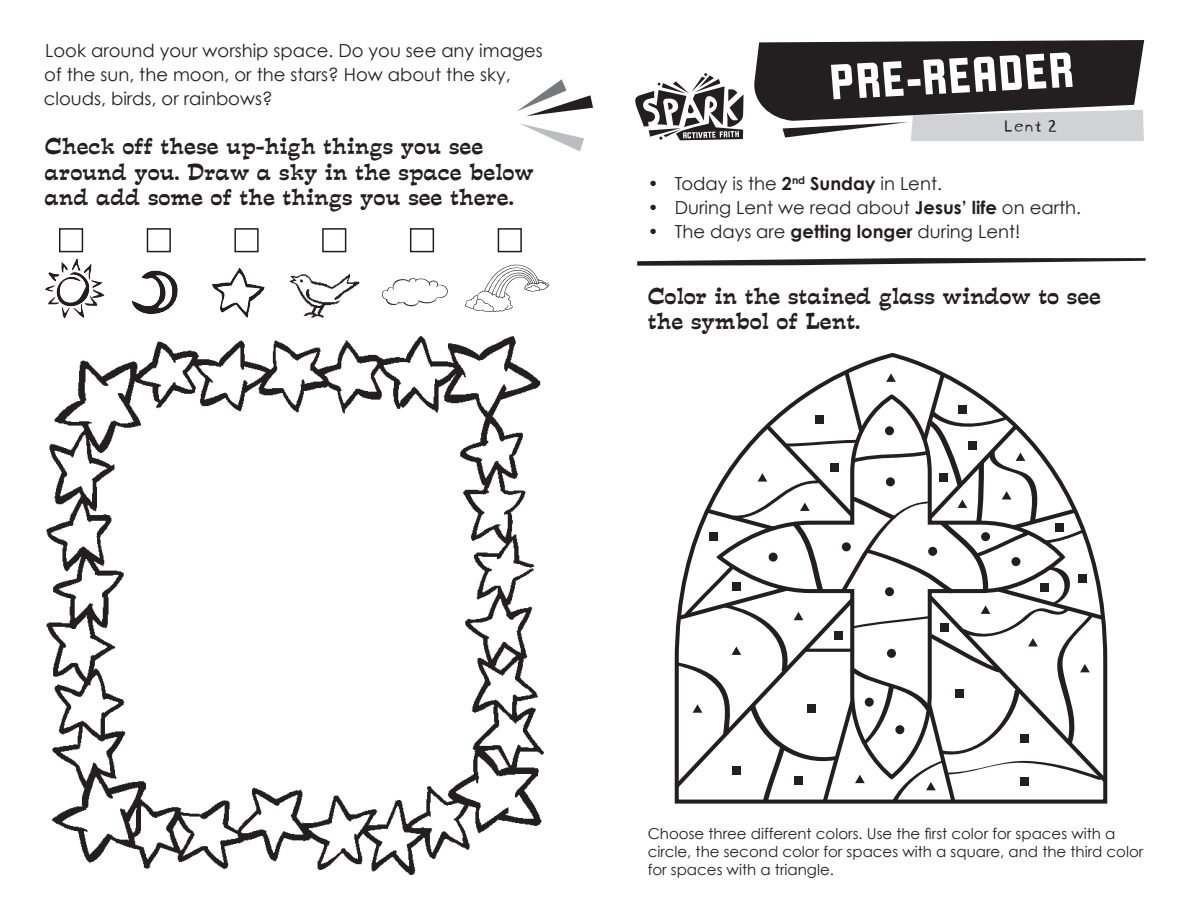
<style>
.page{position:relative;width:1188px;height:918px;background:#fff}
.page>*{position:absolute;margin:0;border:0;box-sizing:border-box;transform-origin:0 0}
.t1{font:54px "Liquorstore";color:#fff}
.t2{font:21px/25.5px "Estro Font";color:#231f20}
.t3{font:18px/24px "Century Gothic";color:#231f20}
.t4{font:18px "Blockhead Uplugged";color:#231f20}
.t5{font:15px/18px "Century Gothic";color:#231f20}
.s1{font-weight:700}
</style>
<div class="page">
<svg style="left:754px;top:40px;width:390px;height:101px;background:#5b5859"></svg>
<svg style="left:517px;top:79px;width:76px;height:37px"></svg>
<svg style="left:520px;top:123px;width:64px;height:29px"></svg>
<svg style="left:635px;top:73px;width:108px;height:67px"></svg>
<img style="left:46px;top:336px;width:498px;height:539px">
<svg style="left:637px;top:258px;width:509px;height:8px"></svg>
<svg style="left:820px;top:368px;width:128px;height:29px"></svg>
<svg style="left:781px;top:397px;width:221px;height:14px"></svg>
<div style="left:958px;top:405px;width:9px;height:9px;background:#231f20"></div>
<svg style="left:886px;top:373px;width:10px;height:9px"></svg>
<svg style="left:674px;top:411px;width:430px;height:393px"></svg>
<svg style="left:45px;top:259px;width:60px;height:60px"></svg>
<svg style="left:132px;top:270px;width:46px;height:44px"></svg>
<svg style="left:212px;top:268px;width:53px;height:50px"></svg>
<img style="left:289px;top:273px;width:71px;height:45px">
<svg style="left:382px;top:278px;width:66px;height:29px"></svg>
<svg style="left:465px;top:264px;width:84px;height:48px"></svg>
<div style="left:59px;top:228px;width:24px;height:24px;border:2px solid #231f20"></div>
<div style="left:147px;top:228px;width:24px;height:24px;border:2px solid #231f20"></div>
<div style="left:234px;top:228px;width:25px;height:24px;border:2px solid #231f20"></div>
<div style="left:322px;top:228px;width:24px;height:24px;border:2px solid #231f20"></div>
<div style="left:410px;top:228px;width:24px;height:24px;border:2px solid #231f20"></div>
<div style="left:498px;top:228px;width:24px;height:24px;border:2px solid #231f20"></div>
<p class="t3" style="left:44px;top:38px;width:501px">Look around your worship space. Do you see any images of the sun, the moon, or the stars? How about the sky, clouds, birds, or rainbows?</p>
<p class="t2" style="left:45px;top:133px;width:491px">Check off these up-high things you see around you. Draw a sky in the space below and add some of the things you see there.</p>
<h1 class="t1" style="left:828px;top:54px;width:247px;rotate:-3deg">PRE-READER</h1>
<p class="t4" style="left:1003px;top:111px;width:55px">Lent 2</p>
<p class="t3" style="left:648px;top:171px;width:296px">• Today is the <span class="s1">2</span><sup>nd</sup> <span class="s1">Sunday</span> in Lent.</p>
<p class="t3" style="left:648px;top:195px;width:435px">• During Lent we read about <span class="s1">Jesus’ life</span> on earth.</p>
<p class="t3" style="left:648px;top:219px;width:374px">• The days are <span class="s1">getting longer</span> during Lent!</p>
<p class="t2" style="left:648px;top:283px;width:455px">Color in the stained glass window to see the symbol of Lent.</p>
<p class="t5" style="left:648px;top:824px;width:497px">Choose three different colors. Use the first color for spaces with a circle, the second color for spaces with a square, and the third color for spaces with a triangle.</p>
</div>
